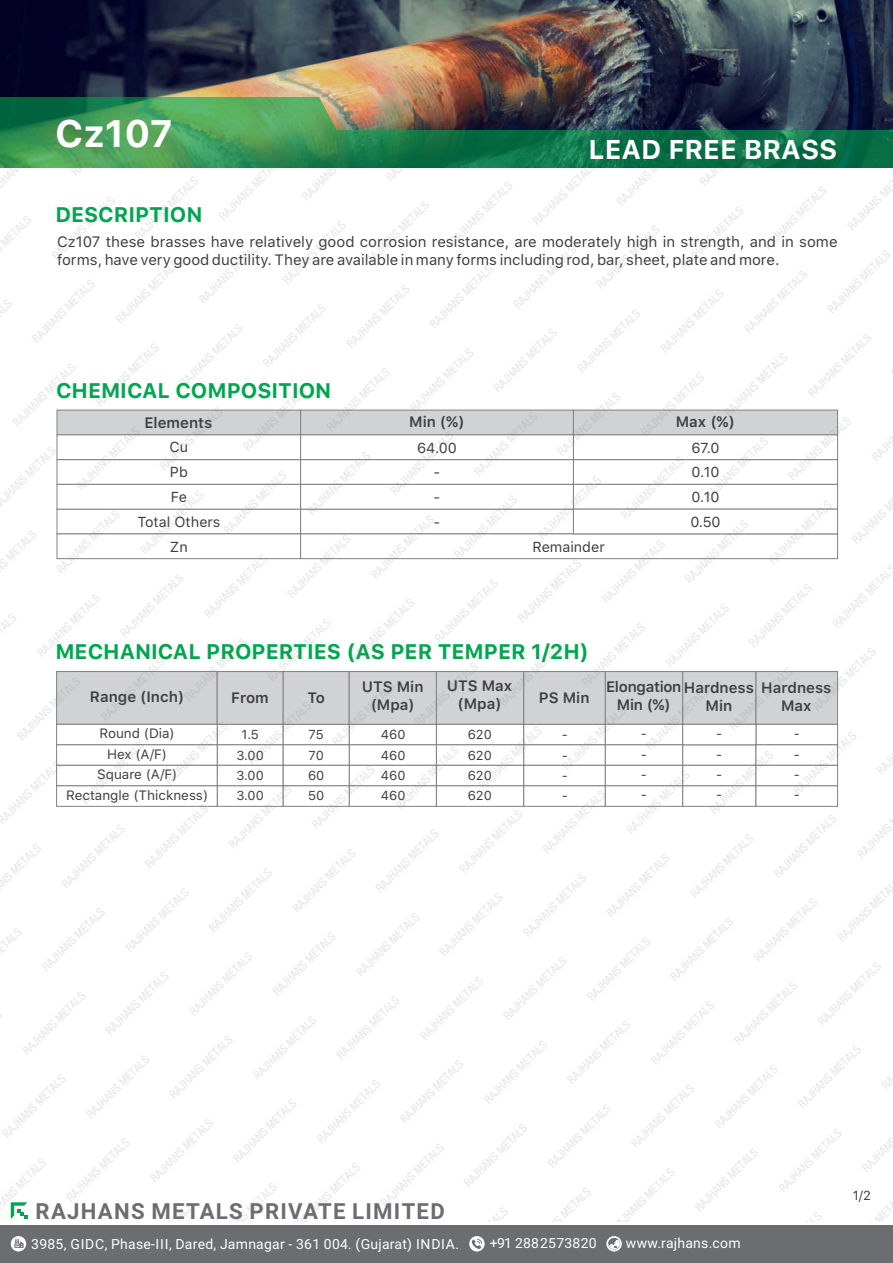
<style>
.page{position:relative;width:893px;height:1263px;background:#fff}
.page>*{position:absolute;margin:0;border:0;box-sizing:border-box;transform-origin:0 0}
.t1{font:700 38.1px "SF Pro Text";color:#fff}
.t2{font:700 27px "SF Pro Text";color:#fff}
.t3{font:700 22.2px "Roboto";letter-spacing:.055em;color:#6c6d70}
.t4{font:700 21px "SF Pro Text";color:#00a54f}
.t5{font:15px/18.6px "SF Pro Text";color:#3e3e3f}
.t6{font:600 15px/17.9px "SF Pro Text";color:#3e3e3f;text-align:center}
.t7{font:600 15px/17.9px "SF Pro Text";letter-spacing:-.02em;color:#3e3e3f}
.t8{font:14.4px/24.8px "SF Pro Text";color:#3e3e3f;text-align:center}
.t9{font:13.95px "Roboto";letter-spacing:.02em;color:#fff}
.t10{font:13.5px "SF Pro Text";color:#3e3e3f}
.t11{font:12.9px/20.4px "SF Pro Text";color:#3e3e3f;text-align:justify}
</style>
<div class="page">
<img style="left:0;top:0;width:893px;height:97px">
<img style="left:0;top:97px;width:893px;height:71px">
<div style="left:0;top:1225px;width:893px;height:38px;background:#6c6d70"></div>
<svg style="left:606px;top:1236px;width:16px;height:15px"></svg>
<svg style="left:608px;top:1238px;width:12px;height:12px"></svg>
<svg style="left:469px;top:1236px;width:16px;height:15px"></svg>
<svg style="left:472px;top:1238px;width:10px;height:11px"></svg>
<div style="left:11px;top:1236px;width:15px;height:15px;background:#fff;border-radius:50%"></div>
<svg style="left:14px;top:1239px;width:10px;height:9px"></svg>
<img style="left:0;top:168px;width:893px;height:1053px">
<h1 class="t1" style="left:55px;top:111px;width:119px">Cz107</h1>
<h3 class="t4" style="left:55px;top:202px;width:149px">DESCRIPTION</h3>
<h2 class="t2" style="left:589px;top:133px;width:250px">LEAD FREE BRASS</h2>
<p class="t5" style="left:57px;top:232px;width:782px">Cz107 these brasses have relatively good corrosion resistance, are moderately high in strength, and in some forms, have very good ductility. They are available in many forms including rod, bar, sheet, plate and more.</p>
<h3 class="t4" style="left:56px;top:378px;width:277px">CHEMICAL COMPOSITION</h3>
<p class="t6" style="left:144px;top:414px;width:69px">Elements</p>
<p class="t6" style="left:409px;top:413px;width:57px">Min (%)</p>
<p class="t6" style="left:676px;top:412px;width:61px">Max (%)</p>
<p class="t8" style="left:137px;top:435px;width:84px">Cu<br>Pb<br>Fe<br>Total Others<br>Zn</p>
<p class="t8" style="left:417px;top:435px;width:41px">64.00 -<br>-<br>-</p>
<p class="t8" style="left:690px;top:435px;width:32px;text-align:justify">67.0<br>0.10<br>0.10<br>0.50</p>
<p class="t8" style="left:532px;top:534px;width:74px">Remainder</p>
<h3 class="t4" style="left:55px;top:639px;width:535px">MECHANICAL PROPERTIES (AS PER TEMPER 1/2H)</h3>
<p class="t6" style="left:90px;top:687px;width:96px">Range (Inch)</p>
<p class="t6" style="left:231px;top:689px;width:39px">From</p>
<p class="t6" style="left:308px;top:689px;width:19px">To</p>
<p class="t7" style="left:617px;top:678px;width:139px;text-indent:-11px">Elongation Hardness<br>Min (%)</p>
<p class="t6" style="left:761px;top:679px;width:72px">Hardness<br>Max</p>
<p class="t6" style="left:362px;top:677px;width:63px">UTS Min (Mpa)</p>
<p class="t6" style="left:539px;top:689px;width:52px">PS Min</p>
<p class="t6" style="left:447px;top:677px;width:67px">UTS Max (Mpa)</p>
<p class="t6" style="left:705px;top:697px;width:28px">Min</p>
<p class="t10" style="left:99px;top:725px;width:77px">Round (Dia)</p>
<p class="t10" style="left:97px;top:766px;width:82px">Square (A/F)</p>
<p class="t10" style="left:107px;top:746px;width:61px">Hex (A/F)</p>
<p class="t10" style="left:66px;top:787px;width:144px">Rectangle (Thickness)</p>
<p class="t11" style="left:237px;top:724px;width:29px;text-align:center">1.5<br>3.00<br>3.00<br>3.00</p>
<p class="t11" style="left:308px;top:724px;width:18px">75<br>70<br>60<br>50</p>
<p class="t11" style="left:381px;top:724px;width:26px">460<br>460<br>460<br>460</p>
<p class="t11" style="left:468px;top:724px;width:26px">620<br>620<br>620<br>620</p>
<p class="t11" style="left:716px;top:723px;width:8px">- - - -</p>
<p class="t11" style="left:794px;top:723px;width:8px">- - - -</p>
<p class="t11" style="left:562px;top:724px;width:8px">- - - -</p>
<p class="t11" style="left:641px;top:723px;width:8px">- - - -</p>
<h3 class="t3" style="left:36px;top:1195px;width:411px">RAJHANS METALS PRIVATE LIMITED</h3>
<p class="t9" style="left:31px;top:1234px;width:429px">3985, GIDC, Phase-III, Dared, Jamnagar - 361 004. (Gujarat) INDIA.</p>
<p class="t9" style="left:490px;top:1234px;width:108px">+91 288 2573820</p>
<p class="t9" style="left:626px;top:1234px;width:116px">www.rajhans.com</p>
<p class="t11" style="left:853px;top:1185px;width:20px">1/2</p>
</div>
